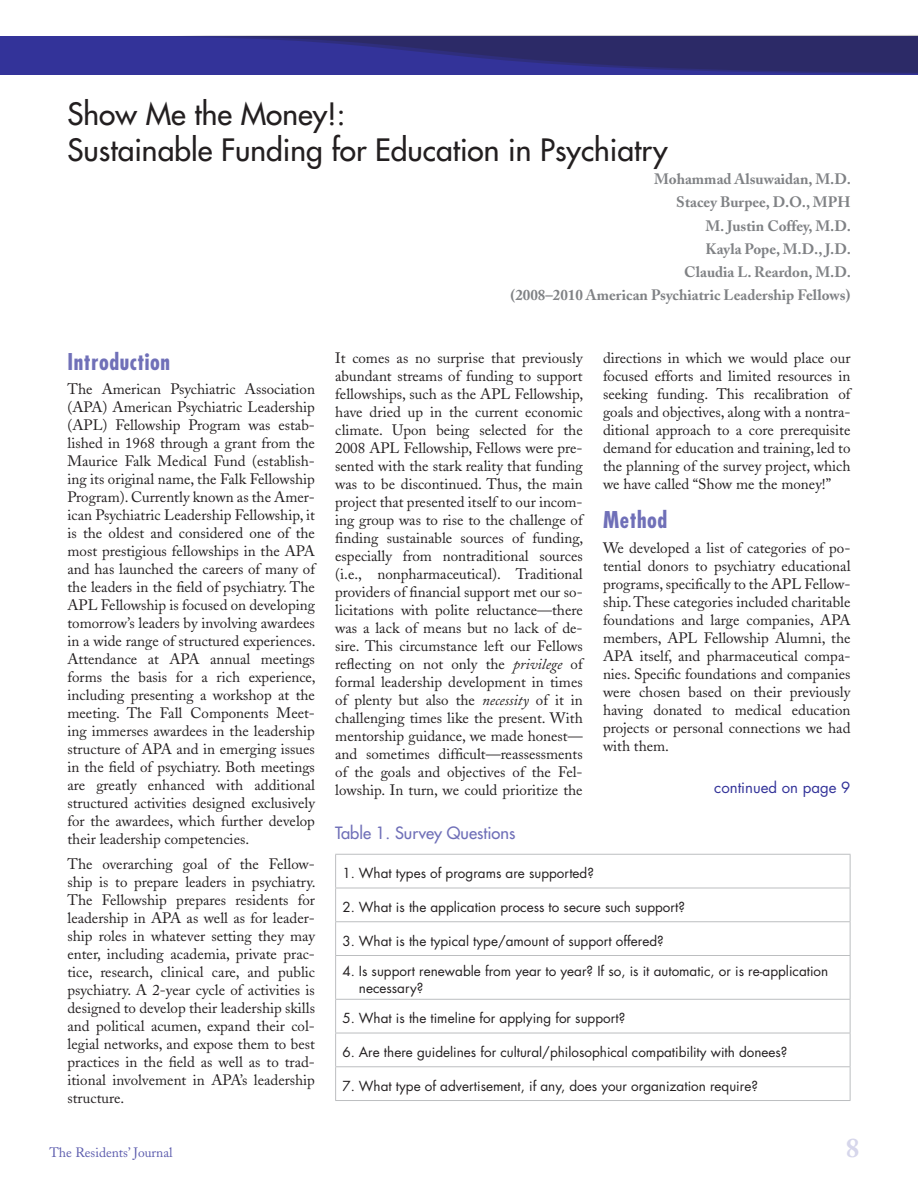
<style>
.page{position:relative;width:918px;height:1188px;background:#fff}
.page>*{position:absolute;margin:0;border:0;box-sizing:border-box;transform-origin:0 0}
.t1{font:30px/36px "Futura";color:#231f20}
.t2{font:700 27px "Adobe Caslon";color:#d6d6eb}
.t3{font:700 condensed 22.5px "Futura";letter-spacing:.025em;color:#7070b8}
.t4{font:16.5px "Futura";color:#7070b8}
.t5{font:15px/18px "Adobe Caslon";color:#231f20;text-align:justify}
.t6{font:700 15px/23.2px "Adobe Caslon";color:#808285;text-align:right}
.t7{font:15px "Futura";color:#339}
.t8{font:13.5px/16.2px "Futura";color:#231f20}
.t9{font:13.5px "Adobe Caslon";color:#5c5cad}
.s1{font-style:italic}
</style>
<div class="page">
<div style="left:0;top:36px;width:918px;height:38px;background:#339"></div>
<svg style="left:172px;top:35px;width:746px;height:39px"></svg>
<svg style="left:336px;top:855px;width:514px;height:245px"></svg>
<hr style="left:335px;top:854px;width:515px;height:1px;background:#bcbec0">
<hr style="left:335px;top:888px;width:515px;height:1px;background:#bcbec0">
<hr style="left:335px;top:921px;width:515px;height:1px;background:#bcbec0">
<hr style="left:335px;top:955px;width:515px;height:1px;background:#bcbec0">
<hr style="left:335px;top:999px;width:515px;height:1px;background:#bcbec0">
<hr style="left:335px;top:1033px;width:515px;height:1px;background:#bcbec0">
<hr style="left:335px;top:1066px;width:515px;height:1px;background:#bcbec0">
<hr style="left:335px;top:1100px;width:515px;height:1px;background:#bcbec0">
<hr style="left:335px;top:855px;width:1px;height:33px;background:#bcbec0">
<hr style="left:850px;top:855px;width:1px;height:33px;background:#bcbec0">
<hr style="left:335px;top:888px;width:1px;height:33px;background:#bcbec0">
<hr style="left:850px;top:888px;width:1px;height:33px;background:#bcbec0">
<hr style="left:335px;top:922px;width:1px;height:33px;background:#bcbec0">
<hr style="left:850px;top:922px;width:1px;height:33px;background:#bcbec0">
<hr style="left:335px;top:956px;width:1px;height:43px;background:#bcbec0">
<hr style="left:850px;top:956px;width:1px;height:43px;background:#bcbec0">
<hr style="left:335px;top:1000px;width:1px;height:33px;background:#bcbec0">
<hr style="left:850px;top:1000px;width:1px;height:33px;background:#bcbec0">
<hr style="left:335px;top:1033px;width:1px;height:33px;background:#bcbec0">
<hr style="left:850px;top:1033px;width:1px;height:33px;background:#bcbec0">
<hr style="left:335px;top:1067px;width:1px;height:33px;background:#bcbec0">
<hr style="left:850px;top:1067px;width:1px;height:33px;background:#bcbec0">
<h1 class="t1" style="left:68px;top:96px;width:602px">Show Me the Money!:<br>Sustainable Funding for Education in Psychiatry</h1>
<p class="t6" style="left:511px;top:167px;width:342px">Mohammad Alsuwaidan, M.D.<br>Stacey Burpee, D.O., MPH<br>M. Justin Coffey, M.D.<br>Kayla Pope, M.D., J.D.<br>Claudia L. Reardon, M.D.<br>(2008–2010 American Psychiatric Leadership Fellows)</p>
<h3 class="t3" style="left:68px;top:347px;width:104px">Introduction</h3>
<p class="t5" style="left:68px;top:381px;width:250px">The American Psychiatric Association (APA) American Psychiatric Leadership (APL) Fellowship Program was estab&shy;lished in 1968 through a grant from the Maurice Falk Medical Fund (establish&shy;ing its original name, the Falk Fellowship Program). Currently known as the Amer&shy;ican Psychiatric Leadership Fellowship, it is the oldest and considered one of the most prestigious fellowships in the APA and has launched the careers of many of the leaders in the field of psychiatry. The APL Fellowship is focused on developing tomorrow’s leaders by involving awardees in a wide range of structured experiences.<br>Attendance at APA annual meetings forms the basis for a rich experience, including presenting a workshop at the meeting. The Fall Components Meet&shy;ing immerses awardees in the leadership structure of APA and in emerging issues in the field of psychiatry. Both meetings are greatly enhanced with additional structured activities designed exclusively for the awardees, which further develop their leadership competencies.</p>
<p class="t5" style="left:68px;top:855px;width:250px">The overarching goal of the Fellow&shy;ship is to prepare leaders in psychiatry.<br>The Fellowship prepares residents for leadership in APA as well as for leader&shy;ship roles in whatever setting they may enter, including academia, private prac&shy;tice, research, clinical care, and public psychiatry. A 2-year cycle of activities is designed to develop their leadership skills and political acumen, expand their col&shy;legial networks, and expose them to best practices in the field as well as to trad&shy;itional involvement in APA’s leadership structure.</p>
<p class="t5" style="left:335px;top:350px;width:250px">It comes as no surprise that previously abundant streams of funding to support fellowships, such as the APL Fellowship, have dried up in the current economic climate. Upon being selected for the 2008 APL Fellowship, Fellows were pre&shy;sented with the stark reality that funding was to be discontinued. Thus, the main project that presented itself to our incom&shy;ing group was to rise to the challenge of finding sustainable sources of funding, especially from nontraditional sources (i.e., nonpharmaceutical). Traditional providers of financial support met our so&shy;licitations with polite reluctance—there was a lack of means but no lack of de&shy;sire. This circumstance left our Fellows reflecting on not only the <span class="s1">privilege</span> of formal leadership development in times of plenty but also the <span class="s1">necessity</span> of it in challenging times like the present. With mentorship guidance, we made honest— and sometimes difficult—reassessments of the goals and objectives of the Fel&shy;lowship. In turn, we could prioritize the</p>
<p class="t5" style="left:603px;top:350px;width:249px">directions in which we would place our focused efforts and limited resources in seeking funding. This recalibration of goals and objectives, along with a nontra&shy;ditional approach to a core prerequisite demand for education and training, led to the planning of the survey project, which we have called “Show me the money!”</p>
<h3 class="t3" style="left:603px;top:506px;width:66px">Method</h3>
<p class="t5" style="left:603px;top:539px;width:249px">We developed a list of categories of po&shy;tential donors to psychiatry educational programs, specifically to the APL Fellow&shy;ship. These categories included charitable foundations and large companies, APA members, APL Fellowship Alumni, the APA itself, and pharmaceutical compa&shy;nies. Specific foundations and companies were chosen based on their previously having donated to medical education projects or personal connections we had with them.</p>
<p class="t7" style="left:714px;top:778px;width:138px">continued on page 9</p>
<p class="t4" style="left:335px;top:823px;width:182px">Table 1. Survey Questions</p>
<p class="t8" style="left:342px;top:865px;width:253px">1. What types of programs are supported?</p>
<p class="t8" style="left:342px;top:899px;width:344px">2. What is the application process to secure such support?</p>
<p class="t8" style="left:342px;top:933px;width:323px">3. What is the typical type/amount of support offered?</p>
<p class="t8" style="left:359px;top:963px;width:471px;text-indent:-16px">4. Is support renewable from year to year? If so, is it automatic, or is re-application necessary?</p>
<p class="t8" style="left:342px;top:1010px;width:285px">5. What is the timeline for applying for support?</p>
<p class="t8" style="left:342px;top:1044px;width:447px">6. Are there guidelines for cultural/philosophical compatibility with donees?</p>
<p class="t8" style="left:342px;top:1078px;width:417px">7. What type of advertisement, if any, does your organization require?</p>
<p class="t9" style="left:50px;top:1145px;width:125px">The Residents’ Journal</p>
<h2 class="t2" style="left:846px;top:1132px;width:15px">8</h2>
</div>
